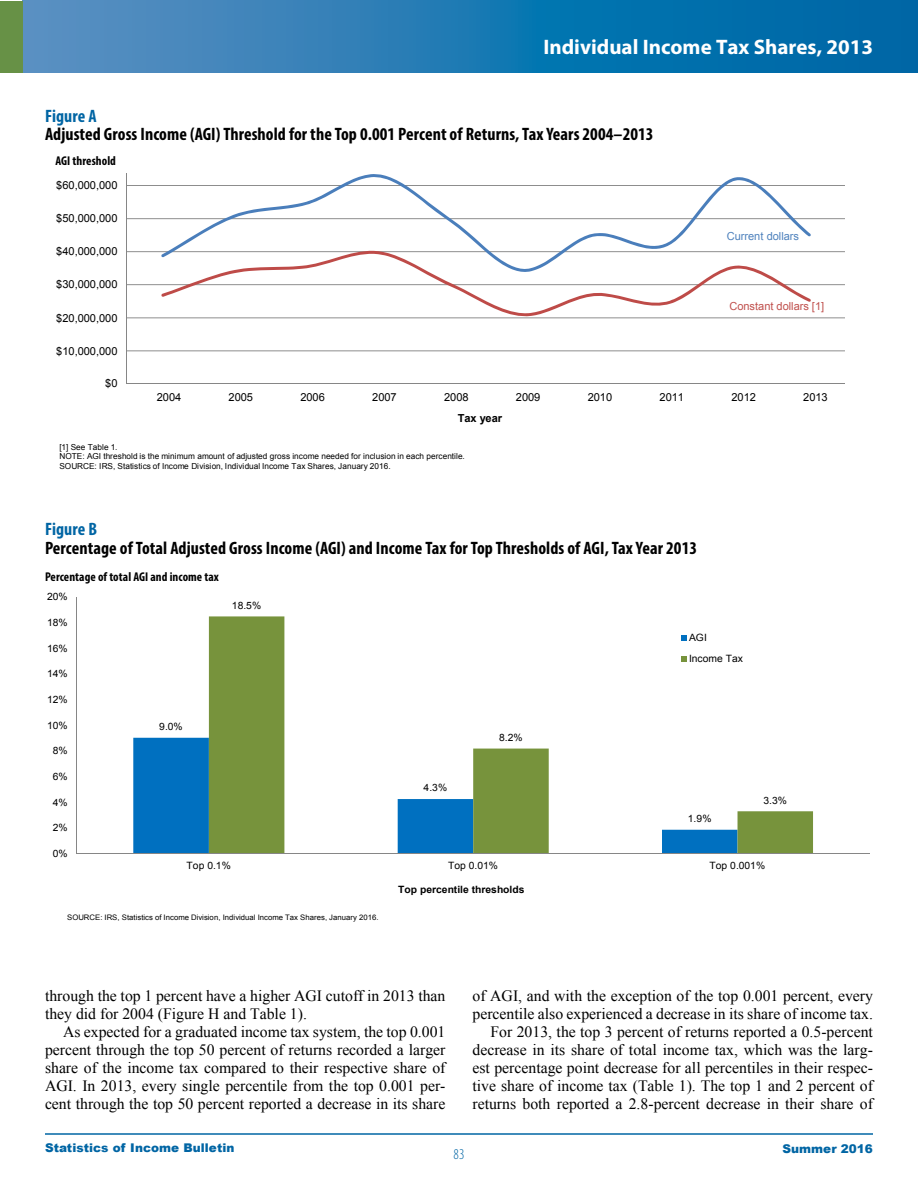
<style>
.page{position:relative;width:918px;height:1188px;background:#fff}
.page>*{position:absolute;margin:0;border:0;box-sizing:border-box;transform-origin:0 0}
.t1{font:700 21px "Myriad Pro";color:#fff}
.t2{font:700 condensed 18px "Myriad Pro";letter-spacing:.005em;color:#000}
.t3{font:700 condensed 18px "Myriad Pro";letter-spacing:.005em;color:#0065a4}
.t4{font:15.75px/18px "Times New Roman";color:#000}
.t5{font:300 condensed 15px "Myriad Pro";color:#0065a4}
.t6{font:700 condensed 12.75px "Myriad Pro";letter-spacing:.005em;color:#000}
.t7{font:900 12px "Arial";letter-spacing:.005em;color:#0065a4}
.t8{font:11.1px "Arial";color:#000}
.t9{font:11.1px "Arial";color:#c0504d}
.t10{font:11.1px "Arial";color:#4f82bd}
.t11{font:700 11.1px "Arial";color:#000}
.t12{font:10.05px/21px "Arial";color:#000}
.t13{font:700 10.05px "Arial";color:#000}
.t14{font:8.25px/9.4px "Arial";letter-spacing:.01em;color:#000}
.t15{font:7.5px "Arial";letter-spacing:.005em;color:#000}
</style>
<div class="page">
<svg style="left:22px;top:1px;width:896px;height:72px;background:#217ab1"></svg>
<div style="left:0;top:1px;width:22px;height:72px;background:#679146"></div>
<hr style="left:45px;top:1133px;width:828px;height:2px;background:#0065a4">
<hr style="left:127px;top:185px;width:718px;height:1px;background:#868686">
<hr style="left:127px;top:218px;width:718px;height:1px;background:#868686">
<hr style="left:127px;top:251px;width:718px;height:1px;background:#868686">
<hr style="left:127px;top:284px;width:718px;height:1px;background:#868686">
<hr style="left:127px;top:317px;width:718px;height:1px;background:#868686">
<hr style="left:127px;top:350px;width:718px;height:1px;background:#868686">
<hr style="left:127px;top:173px;width:1px;height:211px;background:#868686">
<hr style="left:127px;top:383px;width:718px;height:1px;background:#868686">
<svg style="left:161px;top:174px;width:650px;height:76px"></svg>
<svg style="left:161px;top:250px;width:650px;height:68px"></svg>
<div style="left:133px;top:738px;width:76px;height:115px;background:#0070c0"></div>
<svg style="left:209px;top:616px;width:604px;height:237px"></svg>
<hr style="left:76px;top:597px;width:1px;height:257px;background:#868686">
<hr style="left:77px;top:853px;width:793px;height:1px;background:#868686">
<div style="left:420px;top:780px;width:31px;height:15px;background:#fff"></div>
<div style="left:684px;top:811px;width:31px;height:15px;background:#fff"></div>
<div style="left:495px;top:729px;width:32px;height:16px;background:#fff"></div>
<div style="left:760px;top:792px;width:31px;height:16px;background:#fff"></div>
<svg style="left:682px;top:635px;width:5px;height:5px"></svg>
<svg style="left:682px;top:656px;width:5px;height:5px"></svg>
<h1 class="t1" style="left:543px;top:33px;width:331px">Individual Income Tax Shares, 2013</h1>
<p class="t3" style="left:45px;top:104px;width:53px">Figure A</p>
<p class="t2" style="left:45px;top:123px;width:610px">Adjusted Gross Income (AGI) Threshold for the Top 0.001 Percent of Returns, Tax Years 2004–2013</p>
<p class="t6" style="left:56px;top:153px;width:62px">AGI threshold</p>
<p class="t8" style="left:56px;top:145px;width:63px">$70,000,000</p>
<p class="t8" style="left:56px;top:178px;width:63px">$60,000,000</p>
<p class="t8" style="left:56px;top:211px;width:63px">$50,000,000</p>
<p class="t8" style="left:56px;top:244px;width:63px">$40,000,000</p>
<p class="t8" style="left:56px;top:277px;width:63px">$30,000,000</p>
<p class="t8" style="left:56px;top:310px;width:63px">$20,000,000</p>
<p class="t8" style="left:56px;top:343px;width:63px">$10,000,000</p>
<p class="t8" style="left:105px;top:376px;width:14px">$0</p>
<p class="t10" style="left:727px;top:229px;width:74px">Current dollars</p>
<p class="t9" style="left:729px;top:299px;width:96px">Constant dollars [1]</p>
<p class="t8" style="left:157px;top:390px;width:26px">2004</p>
<p class="t8" style="left:229px;top:390px;width:26px">2005</p>
<p class="t8" style="left:301px;top:390px;width:26px">2006</p>
<p class="t8" style="left:372px;top:390px;width:26px">2007</p>
<p class="t8" style="left:444px;top:390px;width:26px">2008</p>
<p class="t8" style="left:516px;top:390px;width:26px">2009</p>
<p class="t8" style="left:588px;top:390px;width:26px">2010</p>
<p class="t8" style="left:660px;top:390px;width:26px">2011</p>
<p class="t8" style="left:731px;top:390px;width:26px">2012</p>
<p class="t8" style="left:803px;top:390px;width:26px">2013</p>
<p class="t11" style="left:458px;top:410px;width:46px">Tax year</p>
<p class="t14" style="left:59px;top:442px;width:407px">[1] See Table 1.<br>NOTE: AGI threshold is the minimum amount of adjusted gross income needed for inclusion in each percentile.<br>SOURCE: IRS, Statistics of Income Division, Individual Income Tax Shares, January 2016.</p>
<p class="t3" style="left:45px;top:518px;width:54px">Figure B</p>
<p class="t2" style="left:45px;top:536px;width:654px">Percentage of Total Adjusted Gross Income (AGI) and Income Tax for Top Thresholds of AGI, Tax Year 2013</p>
<p class="t6" style="left:45px;top:569px;width:175px">Percentage of total AGI and income tax</p>
<p class="t12" style="left:47px;top:586px;width:22px">20%</p>
<p class="t12" style="left:47px;top:612px;width:22px">18%</p>
<p class="t12" style="left:47px;top:638px;width:22px">16%</p>
<p class="t12" style="left:47px;top:663px;width:22px">14%</p>
<p class="t12" style="left:47px;top:689px;width:22px">12%</p>
<p class="t12" style="left:47px;top:715px;width:22px">10%</p>
<p class="t12" style="left:53px;top:740px;width:16px">8%</p>
<p class="t12" style="left:53px;top:766px;width:16px">6%</p>
<p class="t12" style="left:53px;top:792px;width:16px">4%</p>
<p class="t12" style="left:53px;top:817px;width:16px">2%</p>
<p class="t12" style="left:53px;top:843px;width:16px">0%</p>
<p class="t12" style="left:159px;top:716px;width:25px">9.0%</p>
<p class="t12" style="left:232px;top:595px;width:31px">18.5%</p>
<p class="t12" style="left:424px;top:777px;width:25px">4.3%</p>
<p class="t12" style="left:499px;top:727px;width:25px">8.2%</p>
<p class="t12" style="left:689px;top:627px;width:56px">AGI<br>Income Tax</p>
<p class="t12" style="left:688px;top:808px;width:25px">1.9%</p>
<p class="t12" style="left:763px;top:790px;width:25px">3.3%</p>
<p class="t12" style="left:187px;top:855px;width:46px">Top 0.1%</p>
<p class="t12" style="left:448px;top:855px;width:51px">Top 0.01%</p>
<p class="t12" style="left:710px;top:855px;width:57px">Top 0.001%</p>
<p class="t13" style="left:398px;top:883px;width:128px">Top percentile thresholds</p>
<p class="t15" style="left:67px;top:913px;width:313px">SOURCE: IRS, Statistics of Income Division, Individual Income Tax Shares, January 2016.</p>
<p class="t4" style="left:45px;top:986px;width:402px">through the top 1 percent have a higher AGI cutoff in 2013 than they did for 2004 (Figure H and Table 1).</p>
<p class="t4" style="left:45px;top:1022px;width:402px;text-align:justify;text-indent:18px">As expected for a graduated income tax system, the top 0.001 percent through the top 50 percent of returns recorded a larger share of the income tax compared to their respective share of AGI. In 2013, every single percentile from the top 0.001 per&shy;cent through the top 50 percent reported a decrease in its share</p>
<p class="t4" style="left:473px;top:986px;width:402px;text-align:right">of AGI, and with the exception of the top 0.001 percent, every percentile also experienced a decrease in its share of income tax.<br>For 2013, the top 3 percent of returns reported a 0.5-percent decrease in its share of total income tax, which was the larg&shy;est percentage point decrease for all percentiles in their respec&shy;tive share of income tax (Table 1). The top 1 and 2 percent of returns both reported a 2.8-percent decrease in their share of</p>
<p class="t7" style="left:45px;top:1139px;width:191px">Statistics of Income Bulletin</p>
<p class="t5" style="left:454px;top:1145px;width:12px">83</p>
<p class="t7" style="left:782px;top:1140px;width:92px">Summer 2016</p>
</div>
